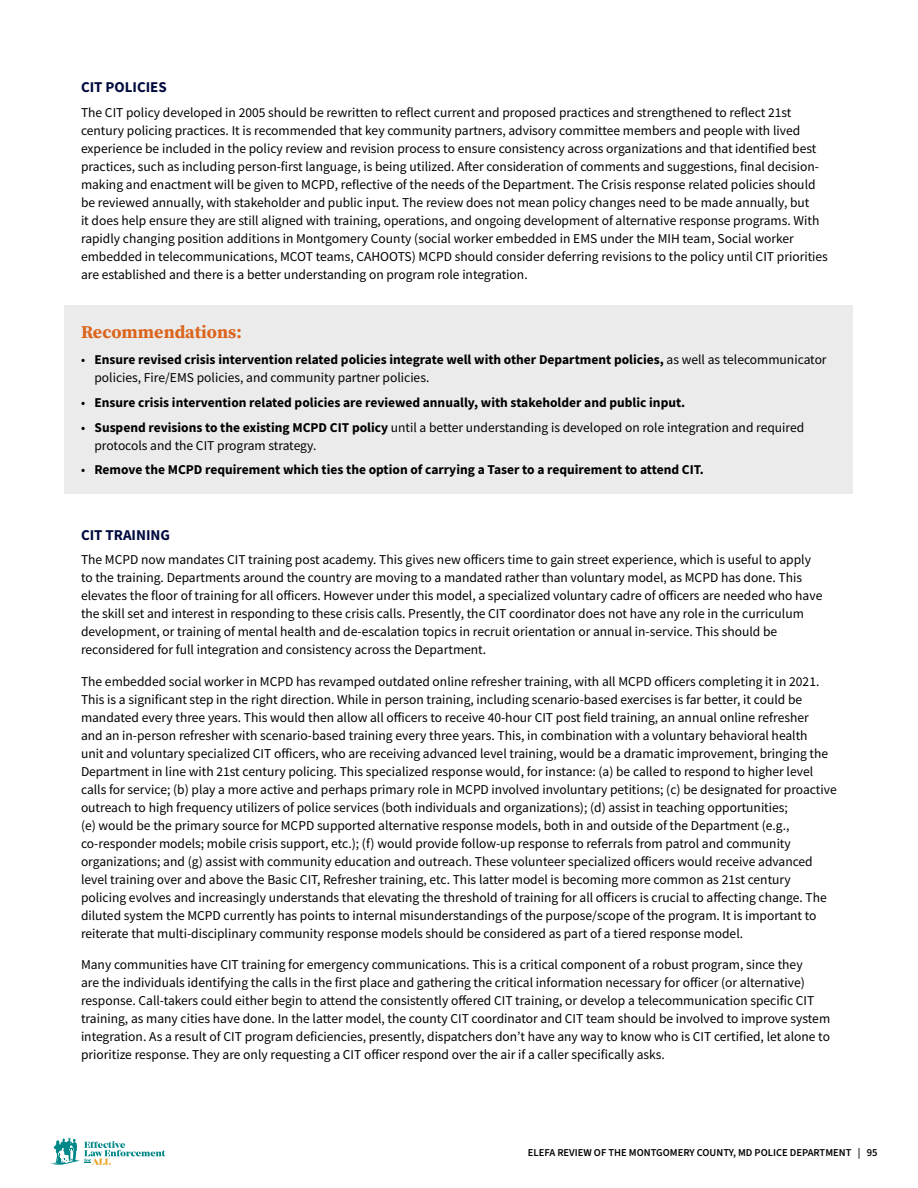
<style>
.page{position:relative;width:918px;height:1188px;background:#fff}
.page>*{position:absolute;margin:0;border:0;box-sizing:border-box;transform-origin:0 0}
.t1{font:700 18px "Source Serif Pro";color:#dc651e}
.t2{font:700 15px "Source Sans Pro";color:#000b3d}
.t3{font:13.5px/18px "Source Sans Pro";color:#000}
.t4{font:700 13.5px/18px "Source Sans Pro";color:#000}
.t5{font:600 10.5px "Source Sans 3";color:#000}
.s1{font-weight:400}
.s2{font-weight:700}
</style>
<div class="page">
<svg style="left:51px;top:1137px;width:114px;height:28px"></svg>
<div style="left:65px;top:305px;width:788px;height:55px;background:#ebebec"></div>
<div style="left:65px;top:338px;width:788px;height:64px;background:#ebebec"></div>
<div style="left:65px;top:381px;width:788px;height:45px;background:#ebebec"></div>
<div style="left:65px;top:405px;width:788px;height:64px;background:#ebebec"></div>
<div style="left:65px;top:448px;width:788px;height:46px;background:#ebebec"></div>
<p class="t2" style="left:81px;top:77px;width:87px">CIT POLICIES</p>
<p class="t3" style="left:81px;top:103px;width:748px">The CIT policy developed in 2005 should be rewritten to reflect current and proposed practices and strengthened to reflect 21st century policing practices. It is recommended that key community partners, advisory committee members and people with lived experience be included in the policy review and revision process to ensure consistency across organizations and that identified best practices, such as including person-first language, is being utilized. After consideration of comments and suggestions, final decision&shy;making and enactment will be given to MCPD, reflective of the needs of the Department. The Crisis response related policies should be reviewed annually, with stakeholder and public input. The review does not mean policy changes need to be made annually, but<br>it does help ensure they are still aligned with training, operations, and ongoing development of alternative response programs. With rapidly changing position additions in Montgomery County (social worker embedded in EMS under the MIH team, Social worker embedded in telecommunications, MCOT teams, CAHOOTS) MCPD should consider deferring revisions to the policy until CIT priorities are established and there is a better understanding on program role integration.</p>
<h1 class="t1" style="left:81px;top:319px;width:162px">Recommendations:</h1>
<p class="t4" style="left:94px;top:350px;width:734px;text-indent:-14px"><span class="s1">•</span> Ensure revised crisis intervention related policies integrate well with other Department policies, <span class="s1">as well as telecommunicator policies, Fire/EMS policies, and community partner policies.</span></p>
<p class="t4" style="left:81px;top:393px;width:606px"><span class="s1">•</span> Ensure crisis intervention related policies are reviewed annually, with stakeholder and public input.</p>
<p class="t3" style="left:94px;top:418px;width:711px;text-indent:-14px">• <span class="s2">Suspend revisions to the existing MCPD CIT policy</span> until a better understanding is developed on role integration and required protocols and the CIT program strategy.</p>
<p class="t4" style="left:81px;top:461px;width:624px"><span class="s1">•</span> Remove the MCPD requirement which ties the option of carrying a Taser to a requirement to attend CIT.</p>
<p class="t2" style="left:81px;top:525px;width:91px">CIT TRAINING</p>
<p class="t3" style="left:81px;top:551px;width:743px">The MCPD now mandates CIT training post academy. This gives new officers time to gain street experience, which is useful to apply to the training. Departments around the country are moving to a mandated rather than voluntary model, as MCPD has done. This elevates the floor of training for all officers. However under this model, a specialized voluntary cadre of officers are needed who have the skill set and interest in responding to these crisis calls. Presently, the CIT coordinator does not have any role in the curriculum development, or training of mental health and de-escalation topics in recruit orientation or annual in-service. This should be reconsidered for full integration and consistency across the Department.</p>
<p class="t3" style="left:81px;top:672px;width:757px">The embedded social worker in MCPD has revamped outdated online refresher training, with all MCPD officers completing it in 2021.<br>This is a significant step in the right direction. While in person training, including scenario-based exercises is far better, it could be mandated every three years. This would then allow all officers to receive 40-hour CIT post field training, an annual online refresher<br>and an in-person refresher with scenario-based training every three years. This, in combination with a voluntary behavioral health<br>unit and voluntary specialized CIT officers, who are receiving advanced level training, would be a dramatic improvement, bringing the Department in line with 21st century policing. This specialized response would, for instance: (a) be called to respond to higher level calls for service; (b) play a more active and perhaps primary role in MCPD involved involuntary petitions; (c) be designated for proactive outreach to high frequency utilizers of police services (both individuals and organizations); (d) assist in teaching opportunities;<br>(e) would be the primary source for MCPD supported alternative response models, both in and outside of the Department (e.g., co-responder models; mobile crisis support, etc.); (f) would provide follow-up response to referrals from patrol and community organizations; and (g) assist with community education and outreach. These volunteer specialized officers would receive advanced level training over and above the Basic CIT, Refresher training, etc. This latter model is becoming more common as 21st century policing evolves and increasingly understands that elevating the threshold of training for all officers is crucial to affecting change. The diluted system the MCPD currently has points to internal misunderstandings of the purpose/scope of the program. It is important to reiterate that multi-disciplinary community response models should be considered as part of a tiered response model.</p>
<p class="t3" style="left:81px;top:956px;width:751px">Many communities have CIT training for emergency communications. This is a critical component of a robust program, since they<br>are the individuals identifying the calls in the first place and gathering the critical information necessary for officer (or alternative) response. Call-takers could either begin to attend the consistently offered CIT training, or develop a telecommunication specific CIT training, as many cities have done. In the latter model, the county CIT coordinator and CIT team should be involved to improve system integration. As a result of CIT program deficiencies, presently, dispatchers don’t have any way to know who is CIT certified, let alone to prioritize response. They are only requesting a CIT officer respond over the air if a caller specifically asks.</p>
<p class="t5" style="left:528px;top:1145px;width:351px">ELEFA REVIEW OF THE MONTGOMERY COUNTY, MD POLICE DEPARTMENT | 95</p>
</div>
